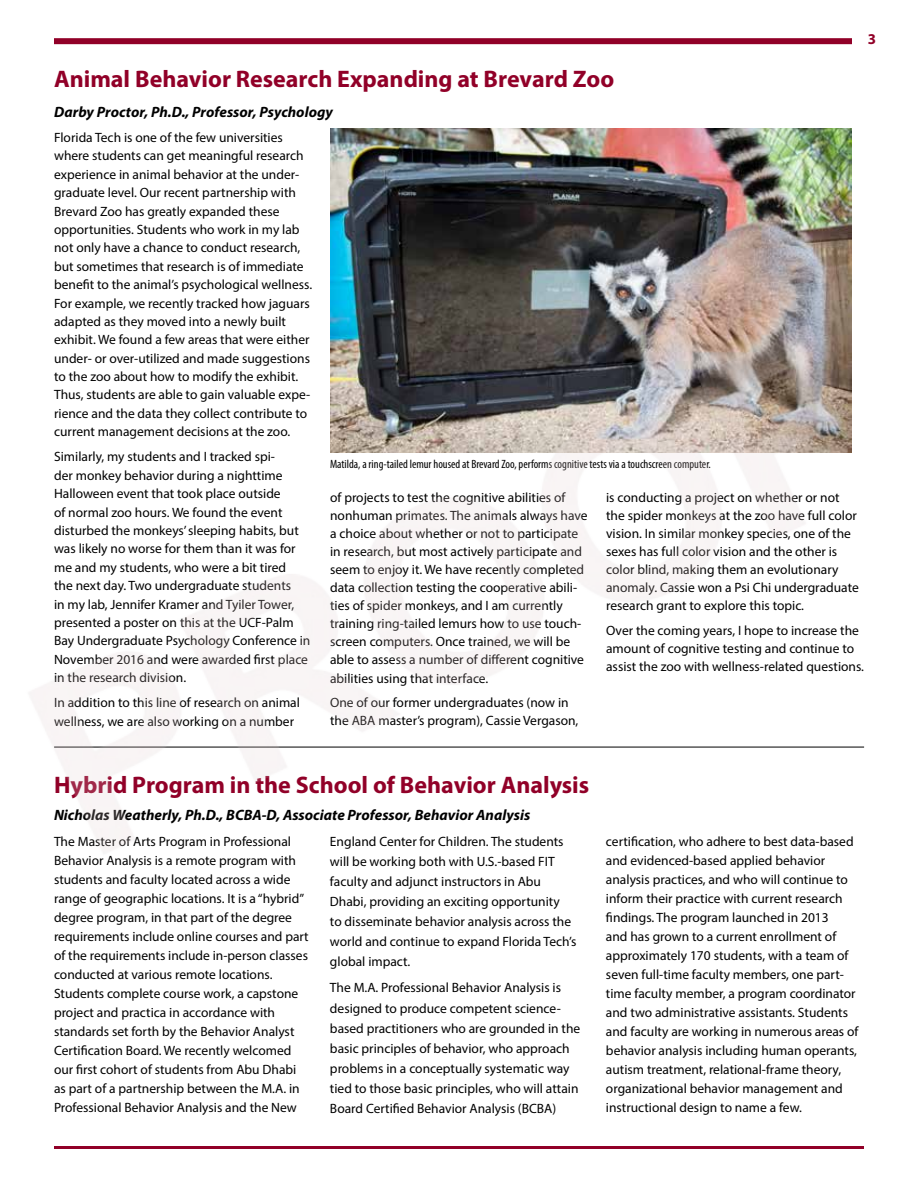
<style>
.page{position:relative;width:918px;height:1188px;background:#fff}
.page>*{position:absolute;margin:0;border:0;box-sizing:border-box;transform-origin:0 0}
.t1{font:700 24px "Myriad Pro";color:#910028}
.t2{font:italic 700 15px "Myriad Pro";color:#000}
.t3{font:700 15px "Myriad Pro";color:#910028}
.t4{font:13.5px/18.5px "Myriad Pro";color:#000}
.t5{font:condensed 12px "Myriad Pro";color:#000}
</style>
<div class="page">
<hr style="left:54px;top:1146px;width:810px;height:3px;background:#910028">
<div style="left:54px;top:38px;width:798px;height:6px;background:#910028"></div>
<img style="left:330px;top:129px;width:522px;height:168px">
<img style="left:30px;top:297px;width:835px;height:556px">
<p class="t3" style="left:868px;top:29px;width:10px">3</p>
<h1 class="t1" style="left:54px;top:64px;width:562px">Animal Behavior Research Expanding at Brevard Zoo</h1>
<p class="t2" style="left:54px;top:102px;width:280px">Darby Proctor, Ph.D., Professor, Psychology</p>
<p class="t4" style="left:54px;top:128px;width:260px">Florida Tech is one of the few universities where students can get meaningful research experience in animal behavior at the under&shy;graduate level. Our recent partnership with Brevard Zoo has greatly expanded these opportunities. Students who work in my lab not only have a chance to conduct research, but sometimes that research is of immediate benefit to the animal’s psychological wellness.<br>For example, we recently tracked how jaguars adapted as they moved into a newly built exhibit. We found a few areas that were either under- or over-utilized and made suggestions to the zoo about how to modify the exhibit.<br>Thus, students are able to gain valuable expe&shy;rience and the data they collect contribute to current management decisions at the zoo.</p>
<p class="t4" style="left:54px;top:447px;width:258px">Similarly, my students and I tracked spi-<br>der monkey behavior during a nighttime Halloween event that took place outside<br>of normal zoo hours. We found the event disturbed the monkeys’ sleeping habits, but was likely no worse for them than it was for me and my students, who were a bit tired<br>the next day. Two undergraduate students<br>in my lab, Jennifer Kramer and Tyiler Tower, presented a poster on this at the UCF-Palm Bay Undergraduate Psychology Conference in November 2016 and were awarded first place in the research division.</p>
<p class="t4" style="left:54px;top:693px;width:247px">In addition to this line of research on animal wellness, we are also working on a number</p>
<p class="t5" style="left:330px;top:456px;width:382px">Matilda, a ring-tailed lemur housed at Brevard Zoo, performs cognitive tests via a touchscreen computer.</p>
<p class="t4" style="left:330px;top:488px;width:259px;line-height:18px">of projects to test the cognitive abilities of nonhuman primates. The animals always have a choice about whether or not to participate in research, but most actively participate and seem to enjoy it. We have recently completed data collection testing the cooperative abili&shy;ties of spider monkeys, and I am currently training ring-tailed lemurs how to use touch&shy;screen computers. Once trained, we will be able to assess a number of different cognitive abilities using that interface.</p>
<p class="t4" style="left:330px;top:694px;width:250px;line-height:18px">One of our former undergraduates (now in the ABA master’s program), Cassie Vergason,</p>
<p class="t4" style="left:606px;top:488px;width:254px;line-height:18px">is conducting a project on whether or not the spider monkeys at the zoo have full color vision. In similar monkey species, one of the sexes has full color vision and the other is color blind, making them an evolutionary anomaly. Cassie won a Psi Chi undergraduate research grant to explore this topic.</p>
<p class="t4" style="left:606px;top:621px;width:259px;line-height:18px">Over the coming years, I hope to increase the amount of cognitive testing and continue to assist the zoo with wellness-related questions.</p>
<h1 class="t1" style="left:54px;top:769px;width:537px">Hybrid Program in the School of Behavior Analysis</h1>
<p class="t2" style="left:54px;top:805px;width:478px">Nicholas Weatherly, Ph.D., BCBA-D, Associate Professor, Behavior Analysis</p>
<p class="t4" style="left:54px;top:831px;width:256px;line-height:19px">The Master of Arts Program in Professional Behavior Analysis is a remote program with students and faculty located across a wide range of geographic locations. It is a “hybrid” degree program, in that part of the degree requirements include online courses and part of the requirements include in-person classes conducted at various remote locations.<br>Students complete course work, a capstone project and practica in accordance with standards set forth by the Behavior Analyst Certification Board. We recently welcomed our first cohort of students from Abu Dhabi as part of a partnership between the M.A. in Professional Behavior Analysis and the New</p>
<p class="t4" style="left:330px;top:831px;width:248px;line-height:20px">England Center for Children. The students will be working both with U.S.-based FIT faculty and adjunct instructors in Abu Dhabi, providing an exciting opportunity<br>to disseminate behavior analysis across the world and continue to expand Florida Tech’s global impact.</p>
<p class="t4" style="left:330px;top:978px;width:252px;line-height:20px">The M.A. Professional Behavior Analysis is designed to produce competent science&shy;based practitioners who are grounded in the basic principles of behavior, who approach problems in a conceptually systematic way tied to those basic principles, who will attain Board Certified Behavior Analysis (BCBA)</p>
<p class="t4" style="left:606px;top:831px;width:254px;line-height:19px">certification, who adhere to best data-based and evidenced-based applied behavior analysis practices, and who will continue to inform their practice with current research findings. The program launched in 2013<br>and has grown to a current enrollment of approximately 170 students, with a team of seven full-time faculty members, one part&shy;time faculty member, a program coordinator and two administrative assistants. Students and faculty are working in numerous areas of behavior analysis including human operants, autism treatment, relational-frame theory, organizational behavior management and instructional design to name a few.</p>
</div>
